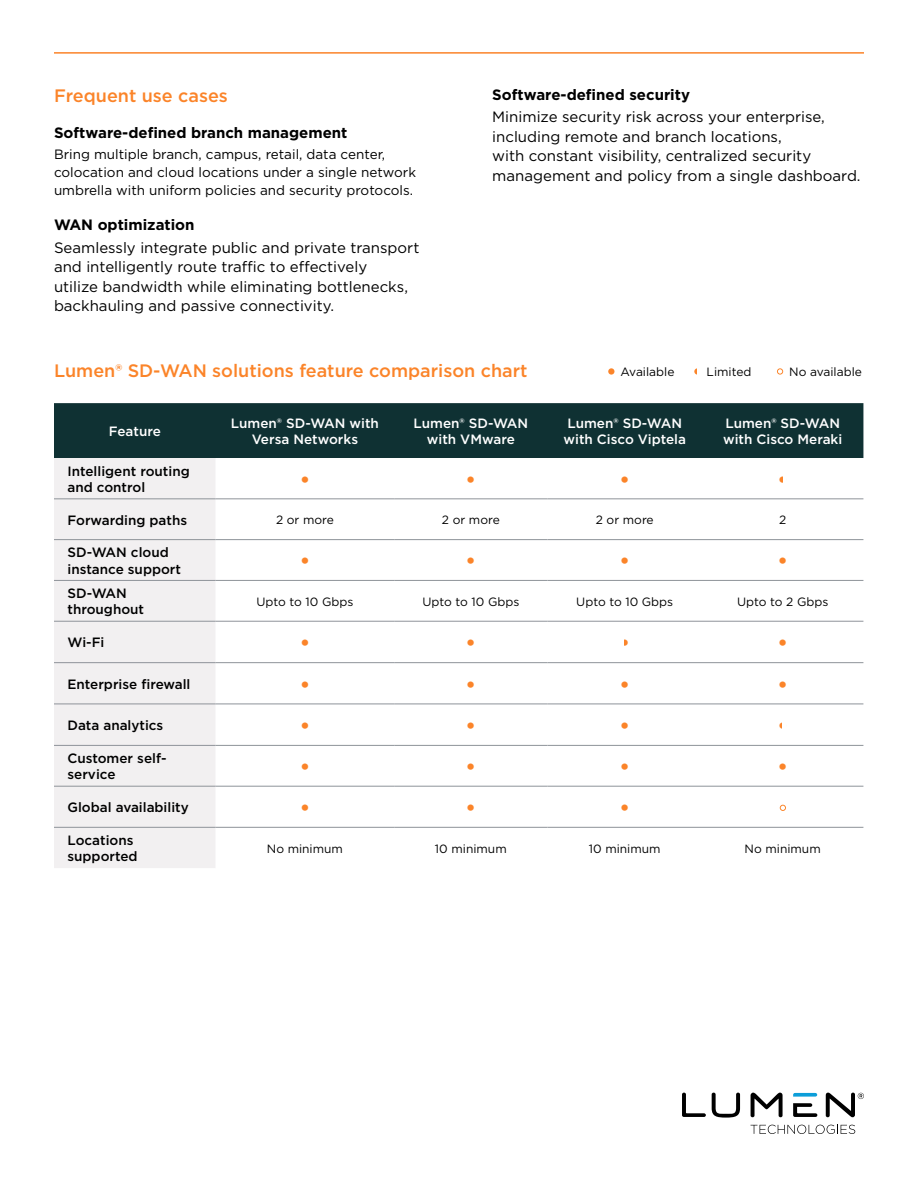
<style>
.page{position:relative;width:918px;height:1188px;background:#fff}
.page>*{position:absolute;margin:0;border:0;box-sizing:border-box;transform-origin:0 0}
.t1{font:700 21px "Gotham";color:#fb8429}
.t2{font:500 18px "Gotham";color:#fb8429}
.t3{font:15px/19.5px "Gotham";color:#000}
.t4{font:700 15px "Gotham";color:#000}
.t5{font:500 13.5px/16.5px "Gotham";color:#000}
.t6{font:13.5px/18px "Gotham";color:#000}
.t7{font:500 13.5px/16.5px "Gotham";color:#fff;text-align:center}
.t8{font:12px "Gotham";color:#000}
</style>
<div class="page">
<hr style="left:54px;top:52px;width:810px;height:2px;background:#fb8429">
<svg style="left:682px;top:1093px;width:24px;height:24px"></svg>
<svg style="left:712px;top:1093px;width:28px;height:25px"></svg>
<svg style="left:751px;top:1093px;width:32px;height:24px"></svg>
<svg style="left:793px;top:1093px;width:24px;height:4px"></svg>
<svg style="left:793px;top:1103px;width:24px;height:14px"></svg>
<svg style="left:826px;top:1093px;width:38px;height:24px"></svg>
<svg style="left:751px;top:1125px;width:104px;height:9px"></svg>
<div style="left:54px;top:403px;width:809px;height:55px;background:#0f3133"></div>
<div style="left:54px;top:458px;width:162px;height:410px;background:#f2f0f1"></div>
<svg style="left:216px;top:499px;width:647px;height:328px"></svg>
<hr style="left:54px;top:498px;width:162px;height:1px;background:#8e9399">
<hr style="left:216px;top:498px;width:178px;height:1px;background:#8e9399">
<hr style="left:394px;top:498px;width:154px;height:1px;background:#8e9399">
<hr style="left:548px;top:498px;width:154px;height:1px;background:#8e9399">
<hr style="left:702px;top:498px;width:161px;height:1px;background:#8e9399">
<hr style="left:54px;top:539px;width:162px;height:1px;background:#8e9399">
<hr style="left:216px;top:539px;width:178px;height:1px;background:#8e9399">
<hr style="left:394px;top:539px;width:154px;height:1px;background:#8e9399">
<hr style="left:548px;top:539px;width:154px;height:1px;background:#8e9399">
<hr style="left:702px;top:539px;width:161px;height:1px;background:#8e9399">
<hr style="left:54px;top:580px;width:162px;height:1px;background:#8e9399">
<hr style="left:216px;top:580px;width:178px;height:1px;background:#8e9399">
<hr style="left:394px;top:580px;width:154px;height:1px;background:#8e9399">
<hr style="left:548px;top:580px;width:154px;height:1px;background:#8e9399">
<hr style="left:702px;top:580px;width:161px;height:1px;background:#8e9399">
<hr style="left:54px;top:621px;width:162px;height:1px;background:#8e9399">
<hr style="left:216px;top:621px;width:178px;height:1px;background:#8e9399">
<hr style="left:394px;top:621px;width:154px;height:1px;background:#8e9399">
<hr style="left:548px;top:621px;width:154px;height:1px;background:#8e9399">
<hr style="left:702px;top:621px;width:161px;height:1px;background:#8e9399">
<hr style="left:54px;top:662px;width:162px;height:1px;background:#8e9399">
<hr style="left:216px;top:662px;width:178px;height:1px;background:#8e9399">
<hr style="left:394px;top:662px;width:154px;height:1px;background:#8e9399">
<hr style="left:548px;top:662px;width:154px;height:1px;background:#8e9399">
<hr style="left:702px;top:662px;width:161px;height:1px;background:#8e9399">
<hr style="left:54px;top:704px;width:162px;height:1px;background:#8e9399">
<hr style="left:216px;top:704px;width:178px;height:1px;background:#8e9399">
<hr style="left:394px;top:704px;width:154px;height:1px;background:#8e9399">
<hr style="left:548px;top:704px;width:154px;height:1px;background:#8e9399">
<hr style="left:702px;top:704px;width:161px;height:1px;background:#8e9399">
<hr style="left:54px;top:745px;width:162px;height:1px;background:#8e9399">
<hr style="left:216px;top:745px;width:178px;height:1px;background:#8e9399">
<hr style="left:394px;top:745px;width:154px;height:1px;background:#8e9399">
<hr style="left:548px;top:745px;width:154px;height:1px;background:#8e9399">
<hr style="left:702px;top:745px;width:161px;height:1px;background:#8e9399">
<hr style="left:54px;top:786px;width:162px;height:1px;background:#8e9399">
<hr style="left:216px;top:786px;width:178px;height:1px;background:#8e9399">
<hr style="left:394px;top:786px;width:154px;height:1px;background:#8e9399">
<hr style="left:548px;top:786px;width:154px;height:1px;background:#8e9399">
<hr style="left:702px;top:786px;width:161px;height:1px;background:#8e9399">
<hr style="left:54px;top:827px;width:162px;height:1px;background:#8e9399">
<hr style="left:216px;top:827px;width:178px;height:1px;background:#8e9399">
<hr style="left:394px;top:827px;width:154px;height:1px;background:#8e9399">
<hr style="left:548px;top:827px;width:154px;height:1px;background:#8e9399">
<hr style="left:702px;top:827px;width:161px;height:1px;background:#8e9399">
<svg style="left:621px;top:639px;width:3px;height:8px"></svg>
<svg style="left:783px;top:722px;width:3px;height:8px"></svg>
<div style="left:608px;top:368px;width:6px;height:7px;background:#fb8429;border-radius:50%"></div>
<svg style="left:694px;top:368px;width:7px;height:7px"></svg>
<svg style="left:697px;top:368px;width:4px;height:7px"></svg>
<svg style="left:777px;top:368px;width:6px;height:7px"></svg>
<svg style="left:778px;top:369px;width:4px;height:5px"></svg>
<svg style="left:780px;top:805px;width:6px;height:6px"></svg>
<p class="t2" style="left:54px;top:84px;width:175px">Frequent use cases</p>
<p class="t4" style="left:54px;top:122px;width:295px">Software-defined branch management</p>
<p class="t6" style="left:54px;top:145px;width:364px">Bring multiple branch, campus, retail, data center, colocation and cloud locations under a single network umbrella with uniform policies and security protocols.</p>
<p class="t4" style="left:54px;top:215px;width:142px">WAN optimization</p>
<p class="t3" style="left:54px;top:238px;width:367px">Seamlessly integrate public and private transport and intelligently route traffic to effectively<br>utilize bandwidth while eliminating bottlenecks, backhauling and passive connectivity.</p>
<p class="t4" style="left:492px;top:84px;width:199px">Software-defined security</p>
<p class="t3" style="left:492px;top:107px;width:370px">Minimize security risk across your enterprise, including remote and branch locations,<br>with constant visibility, centralized security management and policy from a single dashboard.</p>
<p class="t2" style="left:54px;top:359px;width:475px">Lumen® SD-WAN solutions feature comparison chart</p>
<p class="t8" style="left:621px;top:364px;width:55px">Available</p>
<p class="t8" style="left:707px;top:364px;width:46px">Limited</p>
<p class="t8" style="left:789px;top:364px;width:74px">No available</p>
<p class="t7" style="left:109px;top:423px;width:54px">Feature</p>
<p class="t7" style="left:231px;top:415px;width:150px">Lumen® SD-WAN with<br>Versa Networks</p>
<p class="t7" style="left:414px;top:415px;width:116px">Lumen® SD-WAN with VMware</p>
<p class="t7" style="left:564px;top:415px;width:124px;text-align:left">Lumen® SD-WAN with Cisco Viptela</p>
<p class="t7" style="left:723px;top:415px;width:121px;text-align:left">Lumen® SD-WAN with Cisco Meraki</p>
<p class="t5" style="left:68px;top:462px;width:124px">Intelligent routing and control</p>
<h1 class="t1" style="left:300px;top:465px;width:12px">•</h1>
<h1 class="t1" style="left:466px;top:465px;width:12px">•</h1>
<h1 class="t1" style="left:620px;top:465px;width:12px">•</h1>
<h1 class="t1" style="left:777px;top:465px;width:12px">•</h1>
<p class="t5" style="left:68px;top:511px;width:121px">Forwarding paths</p>
<p class="t8" style="left:276px;top:512px;width:59px">2 or more</p>
<p class="t8" style="left:442px;top:512px;width:59px">2 or more</p>
<p class="t8" style="left:596px;top:512px;width:59px">2 or more</p>
<p class="t8" style="left:779px;top:512px;width:9px">2</p>
<p class="t5" style="left:68px;top:544px;width:115px">SD-WAN cloud instance support</p>
<h1 class="t1" style="left:300px;top:547px;width:12px">•</h1>
<h1 class="t1" style="left:466px;top:547px;width:12px">•</h1>
<h1 class="t1" style="left:620px;top:547px;width:12px">•</h1>
<h1 class="t1" style="left:777px;top:547px;width:12px">•</h1>
<p class="t5" style="left:68px;top:585px;width:78px">SD-WAN throughout</p>
<p class="t8" style="left:256px;top:594px;width:98px">Upto to 10 Gbps</p>
<p class="t8" style="left:422px;top:594px;width:98px">Upto to 10 Gbps</p>
<p class="t8" style="left:576px;top:594px;width:98px">Upto to 10 Gbps</p>
<p class="t8" style="left:737px;top:594px;width:93px">Upto to 2 Gbps</p>
<p class="t5" style="left:68px;top:634px;width:38px">Wi-Fi</p>
<h1 class="t1" style="left:300px;top:629px;width:12px">•</h1>
<h1 class="t1" style="left:466px;top:629px;width:12px">•</h1>
<h1 class="t1" style="left:620px;top:629px;width:12px">•</h1>
<h1 class="t1" style="left:777px;top:629px;width:12px">•</h1>
<p class="t5" style="left:68px;top:675px;width:124px">Enterprise firewall</p>
<h1 class="t1" style="left:300px;top:670px;width:12px">•</h1>
<h1 class="t1" style="left:466px;top:670px;width:12px">•</h1>
<h1 class="t1" style="left:620px;top:670px;width:12px">•</h1>
<h1 class="t1" style="left:777px;top:670px;width:12px">•</h1>
<p class="t5" style="left:68px;top:717px;width:97px">Data analytics</p>
<h1 class="t1" style="left:300px;top:712px;width:12px">•</h1>
<h1 class="t1" style="left:466px;top:712px;width:12px">•</h1>
<h1 class="t1" style="left:620px;top:712px;width:12px">•</h1>
<h1 class="t1" style="left:777px;top:712px;width:12px">•</h1>
<p class="t5" style="left:68px;top:750px;width:101px">Customer self&shy;service</p>
<h1 class="t1" style="left:300px;top:753px;width:12px">•</h1>
<h1 class="t1" style="left:466px;top:753px;width:12px">•</h1>
<h1 class="t1" style="left:620px;top:753px;width:12px">•</h1>
<h1 class="t1" style="left:777px;top:753px;width:12px">•</h1>
<p class="t5" style="left:68px;top:799px;width:123px">Global availability</p>
<h1 class="t1" style="left:300px;top:794px;width:12px">•</h1>
<h1 class="t1" style="left:466px;top:794px;width:12px">•</h1>
<h1 class="t1" style="left:620px;top:794px;width:12px">•</h1>
<p class="t5" style="left:68px;top:832px;width:72px">Locations supported</p>
<p class="t8" style="left:267px;top:841px;width:78px">No minimum</p>
<p class="t8" style="left:435px;top:841px;width:73px">10 minimum</p>
<p class="t8" style="left:589px;top:841px;width:73px">10 minimum</p>
<p class="t8" style="left:745px;top:841px;width:78px">No minimum</p>
</div>
